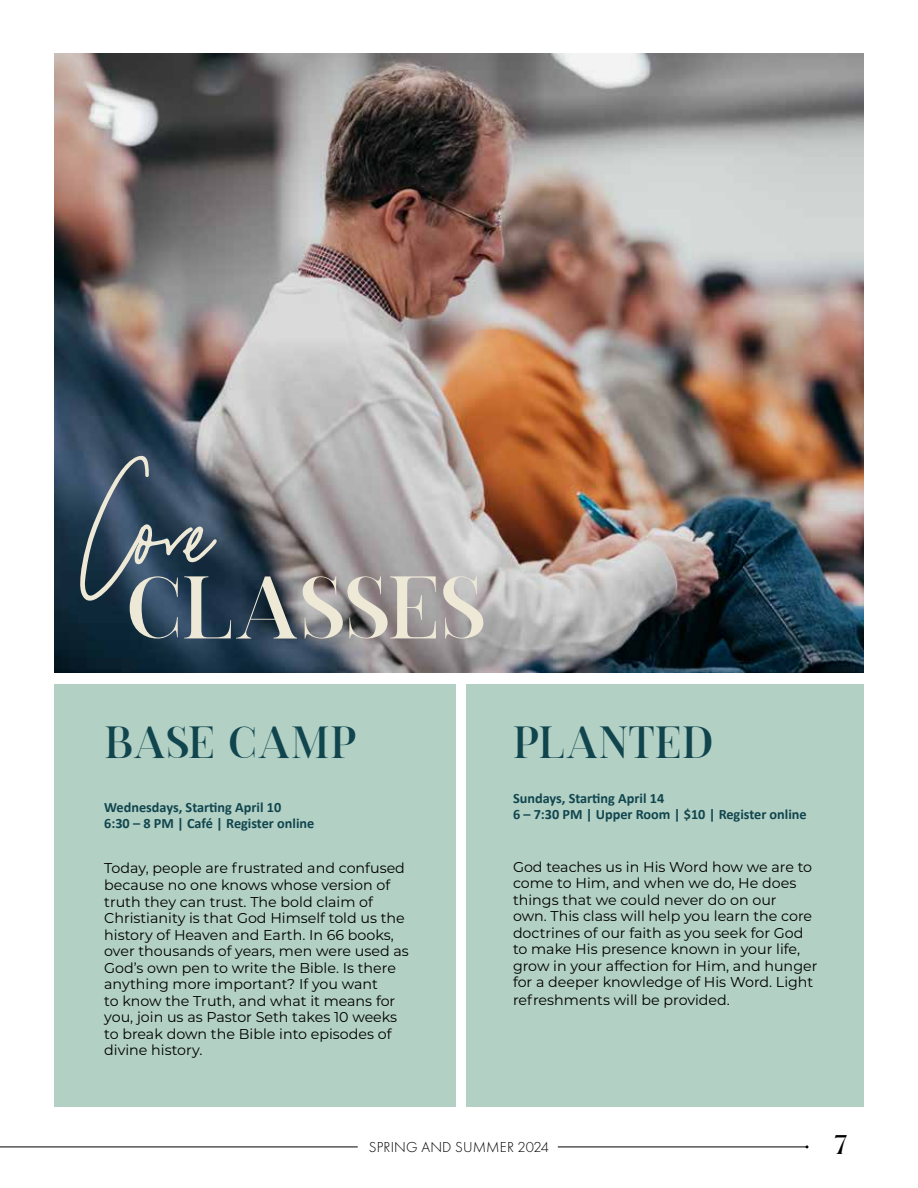
<style>
.page{position:relative;width:918px;height:1188px;background:#fff}
.page>*{position:absolute;margin:0;border:0;box-sizing:border-box;transform-origin:0 0}
.t1{font:90px "Sydney Alternate";color:#eee8d7}
.t2{font:88.5px "Dalglish";letter-spacing:.01em;color:#eee8d7}
.t3{font:45px "Dalglish";letter-spacing:.01em;color:#11454e}
.t4{font:27px "Dalglish";color:#000}
.t5{font:300 15px "Futura PT";letter-spacing:.01em;color:#000}
.t6{font:14.25px/16.5px "Montserrat";color:#000}
.t7{font:700 14.25px/16.5px "Calibri";color:#11454e}
</style>
<div class="page">
<div style="left:54px;top:684px;width:402px;height:423px;background:#b2d0c4"></div>
<div style="left:467px;top:684px;width:397px;height:423px;background:#b2d0c4"></div>
<img style="left:54px;top:53px;width:810px;height:620px">
<hr style="left:0;top:1147px;width:358px;height:1px;background:#000">
<hr style="left:558px;top:1147px;width:249px;height:1px;background:#000">
<h1 class="t1" style="left:89px;top:475px;width:126px">Core</h1>
<h2 class="t2" style="left:128px;top:556px;width:359px">CLASSES</h2>
<h3 class="t3" style="left:104px;top:716px;width:254px">BASE CAMP</h3>
<h3 class="t3" style="left:513px;top:716px;width:202px">PLANTED</h3>
<p class="t7" style="left:513px;top:790px;width:295px">Sundays, Starting April 14<br>6 – 7:30 PM | Upper Room | $10 | Register online</p>
<p class="t6" style="left:513px;top:858px;width:306px">God teaches us in His Word how we are to come to Him, and when we do, He does things that we could never do on our<br>own. This class will help you learn the core doctrines of our faith as you seek for God to make His presence known in your life, grow in your affection for Him, and hunger for a deeper knowledge of His Word. Light</p>
<p class="t6" style="left:513px;top:992px;width:218px">refreshments will be provided.</p>
<p class="t7" style="left:104px;top:799px;width:212px">Wednesdays, Starting April 10<br>6:30 – 8 PM | Café | Register online</p>
<p class="t6" style="left:104px;top:860px;width:306px">Today, people are frustrated and confused because no one knows whose version of truth they can trust. The bold claim of Christianity is that God Himself told us the history of Heaven and Earth. In 66 books, over thousands of years, men were used as God’s own pen to write the Bible. Is there anything more important? If you want<br>to know the Truth, and what it means for you, join us as Pastor Seth takes 10 weeks to break down the Bible into episodes of divine history.</p>
<p class="t5" style="left:369px;top:1139px;width:182px">SPRING AND SUMMER 2024</p>
<h3 class="t4" style="left:834px;top:1129px;width:15px">7</h3>
</div>
